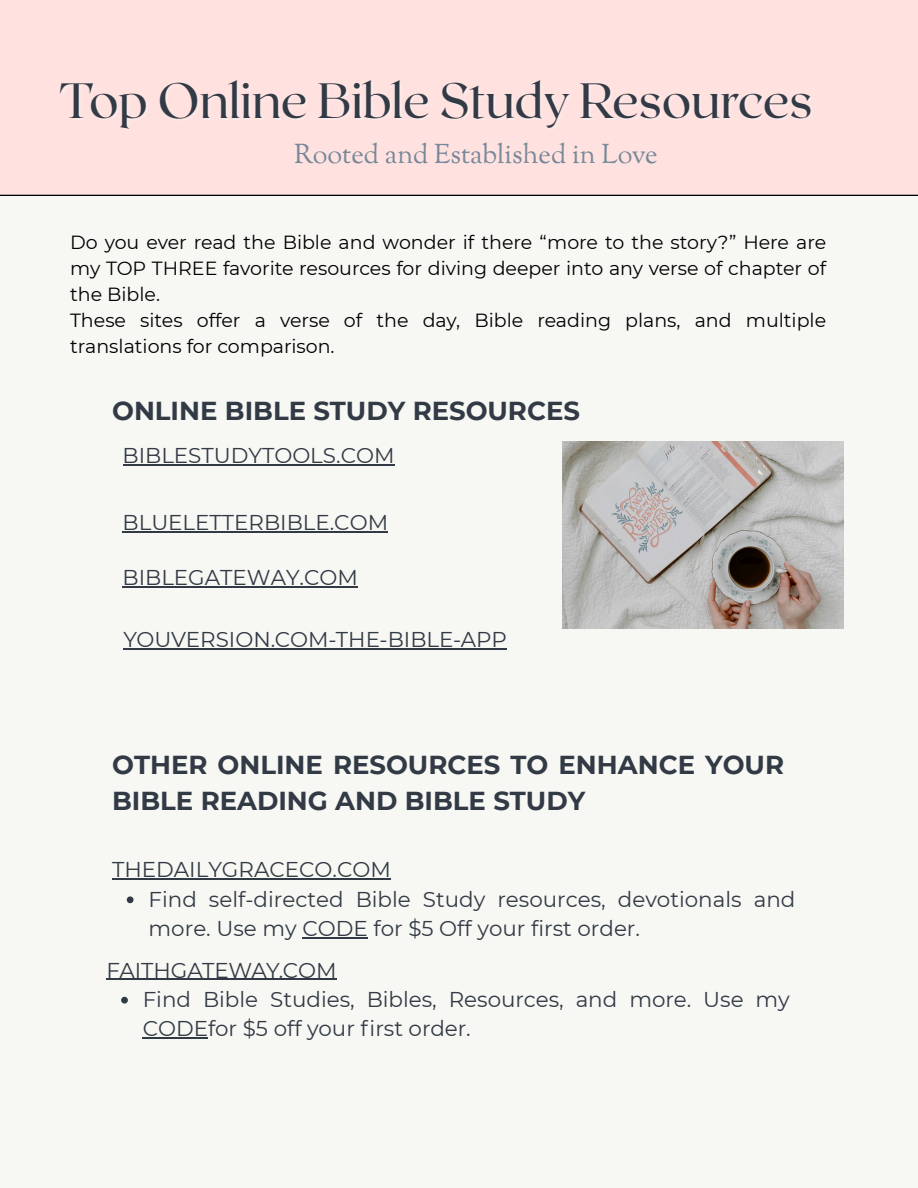
<style>
.page{position:relative;width:918px;height:1188px;background:#f7f7f3}
.page>*{position:absolute;margin:0;border:0;box-sizing:border-box;transform-origin:0 0}
.t1{font:49.5px "Roxborough CF";color:#323a45}
.t2{font:27px "Sorts Mill Goudy";color:#789}
.t3{font:700 25.95px/36px "Montserrat";color:#323a45}
.t4{font:21.45px/29.2px "Montserrat";color:#323a45}
.t5{font:19.05px/25.8px "Montserrat";color:#000;text-align:justify}
</style>
<div class="page">
<div style="left:0;top:0;width:918px;height:196px;background:#ffe2e0"></div>
<img style="left:563px;top:442px;width:280px;height:186px">
<hr style="left:123px;top:464px;width:272px;height:1px;background:#323a45">
<hr style="left:123px;top:586px;width:235px;height:1px;background:#323a45">
<hr style="left:123px;top:531px;width:265px;height:1px;background:#323a45">
<hr style="left:123px;top:648px;width:384px;height:1px;background:#323a45">
<hr style="left:112px;top:878px;width:279px;height:2px;background:#323a45">
<svg style="left:127px;top:896px;width:7px;height:7px"></svg>
<hr style="left:302px;top:937px;width:66px;height:1px;background:#323a45">
<hr style="left:107px;top:979px;width:230px;height:1px;background:#323a45">
<svg style="left:121px;top:997px;width:7px;height:7px"></svg>
<hr style="left:143px;top:1037px;width:65px;height:1px;background:#323a45">
<h1 class="t1" style="left:60px;top:69px;width:754px">Top Online Bible Study Resources</h1>
<h3 class="t2" style="left:294px;top:137px;width:365px">Rooted and Established in Love</h3>
<h4 class="t5" style="left:70px;top:229px;width:758px">Do you ever read the Bible and wonder if there “more to the story?” Here are my TOP THREE favorite resources for diving deeper into any verse of chapter of the Bible.</h4>
<h4 class="t5" style="left:70px;top:307px;width:758px">These sites offer a verse of the day, Bible reading plans, and multiple translations for comparison.</h4>
<p class="t3" style="left:112px;top:393px;width:469px">ONLINE BIBLE STUDY RESOURCES</p>
<p class="t4" style="left:123px;top:441px;width:273px">BIBLESTUDYTOOLS.COM</p>
<p class="t4" style="left:123px;top:508px;width:267px">BLUELETTERBIBLE.COM</p>
<h2 class="t4" style="left:123px;top:563px;width:237px">BIBLEGATEWAY.COM</h2>
<h4 class="t4" style="left:123px;top:625px;width:385px">YOUVERSION.COM-THE-BIBLE-APP</h4>
<h4 class="t3" style="left:112px;top:747px;width:673px">OTHER ONLINE RESOURCES TO ENHANCE YOUR<br>BIBLE READING AND BIBLE STUDY</h4>
<h2 class="t4" style="left:112px;top:855px;width:280px">THEDAILYGRACECO.COM</h2>
<h4 class="t4" style="left:149px;top:884px;width:648px">Find self-directed Bible Study resources, devotionals and more. Use my CODE for $5 Off your first order.</h4>
<p class="t4" style="left:107px;top:955px;width:232px">FAITHGATEWAY.COM</p>
<h4 class="t4" style="left:143px;top:985px;width:648px">Find Bible Studies, Bibles, Resources, and more. Use my<br>CODEfor $5 off your first order.</h4>
</div>
